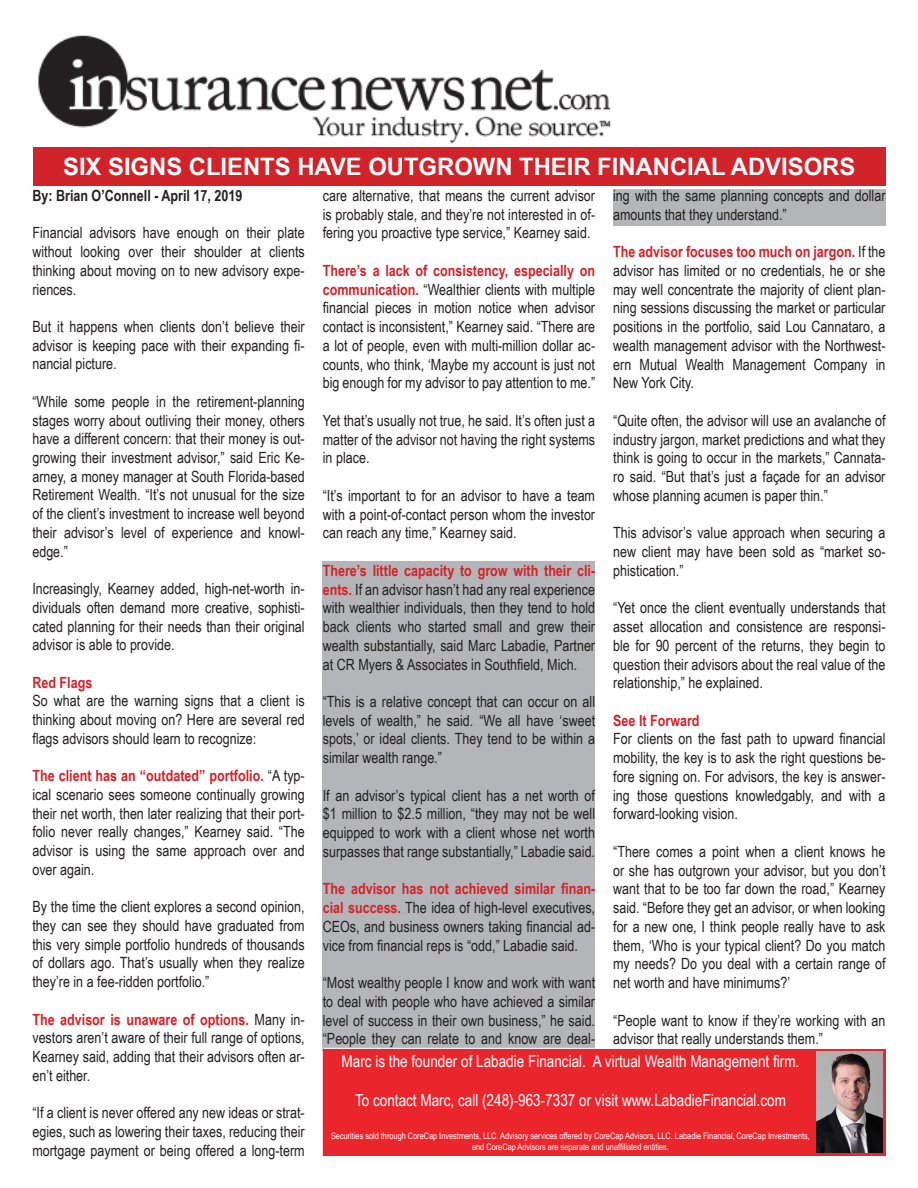
<style>
.page{position:relative;width:918px;height:1188px;background:#fff}
.page>*{position:absolute;margin:0;border:0;box-sizing:border-box;transform-origin:0 0}
.t1{font:700 24px "Arial Narrow";color:#fff;scale:1.21 1}
.t2{font:16.5px "Arial Narrow";color:#fff}
.Highlighted_Text{font:15.45px/18.8px "Arial Narrow";color:#231f20;text-align:justify}
.t3{font:700 15.45px "Arial Narrow";color:#231f20}
.t4{font:700 15.45px "Arial Narrow";color:#d1232a}
.t5{font:9px/10.8px "Arial Narrow";color:#fff;text-align:center}
.s1{font-weight:700;color:#d1232a}
</style>
<div class="page">
<div style="left:323px;top:561px;width:272px;height:115px;background:#b4b5b8"></div>
<div style="left:323px;top:674px;width:272px;height:21px;background:#b4b5b8"></div>
<div style="left:323px;top:693px;width:272px;height:77px;background:#b4b5b8"></div>
<div style="left:323px;top:767px;width:272px;height:21px;background:#b4b5b8"></div>
<div style="left:323px;top:786px;width:272px;height:77px;background:#b4b5b8"></div>
<div style="left:323px;top:861px;width:272px;height:21px;background:#b4b5b8"></div>
<div style="left:323px;top:880px;width:272px;height:77px;background:#b4b5b8"></div>
<div style="left:323px;top:955px;width:272px;height:21px;background:#b4b5b8"></div>
<div style="left:323px;top:974px;width:272px;height:77px;background:#b4b5b8"></div>
<div style="left:613px;top:187px;width:273px;height:39px;background:#b4b5b8"></div>
<div style="left:14px;top:183px;width:890px;height:6px;background:#fff"></div>
<hr style="left:310px;top:1048px;width:592px;height:1px;background:#fff">
<div style="left:323px;top:1049px;width:563px;height:107px;background:#ea262c"></div>
<img style="left:817px;top:1052px;width:65px;height:101px">
<div style="left:33px;top:147px;width:853px;height:39px;background:#d1232a"></div>
<img style="left:38px;top:35px;width:573px;height:109px">
<p class="t1" style="left:63px;top:149px;width:656px">SIX SIGNS CLIENTS HAVE OUTGROWN THEIR FINANCIAL ADVISORS</p>
<p class="t3" style="left:32px;top:184px;width:212px">By: Brian O’Connell - April 17, 2019</p>
<p class="Highlighted_Text" style="left:32px;top:223px;width:274px">Financial advisors have enough on their plate without looking over their shoulder at clients thinking about moving on to new advisory expe&shy;riences.</p>
<p class="Highlighted_Text" style="left:32px;top:317px;width:274px">But it happens when clients don’t believe their advisor is keeping pace with their expanding fi&shy;nancial picture.</p>
<p class="Highlighted_Text" style="left:32px;top:391px;width:274px">“While some people in the retirement-planning stages worry about outliving their money, others have a different concern: that their money is out&shy;growing their investment advisor,” said Eric Ke&shy;arney, a money manager at South Florida-based Retirement Wealth. “It’s not unusual for the size of the client’s investment to increase well beyond their advisor’s level of experience and knowl&shy;edge.”</p>
<p class="Highlighted_Text" style="left:32px;top:579px;width:274px">Increasingly, Kearney added, high-net-worth in&shy;dividuals often demand more creative, sophisti&shy;cated planning for their needs than their original advisor is able to provide.</p>
<p class="t4" style="left:32px;top:671px;width:61px">Red Flags</p>
<p class="Highlighted_Text" style="left:32px;top:691px;width:274px">So what are the warning signs that a client is thinking about moving on? Here are several red flags advisors should learn to recognize:</p>
<p class="Highlighted_Text" style="left:32px;top:766px;width:274px"><span class="s1">The client has an “outdated” portfolio.</span> “A typ&shy;ical scenario sees someone continually growing their net worth, then later realizing that their port&shy;folio never really changes,” Kearney said. “The advisor is using the same approach over and over again.</p>
<p class="Highlighted_Text" style="left:32px;top:897px;width:274px">By the time the client explores a second opinion, they can see they should have graduated from this very simple portfolio hundreds of thousands of dollars ago. That’s usually when they realize they’re in a fee-ridden portfolio.”</p>
<p class="Highlighted_Text" style="left:32px;top:1009px;width:274px"><span class="s1">The advisor is unaware of options.</span> Many in&shy;vestors aren’t aware of their full range of options, Kearney said, adding that their advisors often ar&shy;en’t either.</p>
<p class="Highlighted_Text" style="left:32px;top:1103px;width:274px">“If a client is never offered any new ideas or strat&shy;egies, such as lowering their taxes, reducing their mortgage payment or being offered a long-term</p>
<p class="Highlighted_Text" style="left:323px;top:186px;width:274px">care alternative, that means the current advisor is probably stale, and they’re not interested in of&shy;fering you proactive type service,” Kearney said.</p>
<p class="Highlighted_Text" style="left:323px;top:261px;width:274px"><span class="s1">There’s a lack of consistency, especially on communication.</span> “Wealthier clients with multiple financial pieces in motion notice when advisor contact is inconsistent,” Kearney said. “There are a lot of people, even with multi-million dollar ac&shy;counts, who think, ‘Maybe my account is just not big enough for my advisor to pay attention to me.”</p>
<p class="Highlighted_Text" style="left:323px;top:411px;width:274px">Yet that’s usually not true, he said. It’s often just a matter of the advisor not having the right systems in place.</p>
<p class="Highlighted_Text" style="left:323px;top:485px;width:274px">“It’s important to for an advisor to have a team with a point-of-contact person whom the investor can reach any time,” Kearney said.</p>
<p class="Highlighted_Text" style="left:323px;top:560px;width:274px"><span class="s1">There’s little capacity to grow with their cli&shy;ents.</span> If an advisor hasn’t had any real experience with wealthier individuals, then they tend to hold back clients who started small and grew their wealth substantially, said Marc Labadie, Partner at CR Myers &amp; Associates in Southfield, Mich.</p>
<p class="Highlighted_Text" style="left:323px;top:692px;width:274px">“This is a relative concept that can occur on all levels of wealth,” he said. “We all have ‘sweet spots,’ or ideal clients. They tend to be within a similar wealth range.”</p>
<p class="Highlighted_Text" style="left:323px;top:785px;width:274px">If an advisor’s typical client has a net worth of $1 million to $2.5 million, “they may not be well equipped to work with a client whose net worth surpasses that range substantially,” Labadie said.</p>
<p class="Highlighted_Text" style="left:323px;top:879px;width:274px"><span class="s1">The advisor has not achieved similar finan&shy;cial success.</span> The idea of high-level executives, CEOs, and business owners taking financial ad&shy;vice from financial reps is “odd,” Labadie said.</p>
<p class="Highlighted_Text" style="left:323px;top:973px;width:274px">“Most wealthy people I know and work with want to deal with people who have achieved a similar level of success in their own business,” he said. “People they can relate to and know are deal-</p>
<p class="Highlighted_Text" style="left:613px;top:186px;width:274px">ing with the same planning concepts and dollar amounts that they understand.”</p>
<p class="Highlighted_Text" style="left:613px;top:242px;width:274px"><span class="s1">The advisor focuses too much on jargon.</span> If the advisor has limited or no credentials, he or she may well concentrate the majority of client plan&shy;ning sessions discussing the market or particular positions in the portfolio, said Lou Cannataro, a wealth management advisor with the Northwest&shy;ern Mutual Wealth Management Company in New York City.</p>
<p class="Highlighted_Text" style="left:613px;top:411px;width:274px">“Quite often, the advisor will use an avalanche of industry jargon, market predictions and what they think is going to occur in the markets,” Cannata&shy;ro said. “But that’s just a façade for an advisor whose planning acumen is paper thin.”</p>
<p class="Highlighted_Text" style="left:613px;top:523px;width:274px">This advisor’s value approach when securing a new client may have been sold as “market so&shy;phistication.”</p>
<p class="Highlighted_Text" style="left:613px;top:598px;width:274px">“Yet once the client eventually understands that asset allocation and consistence are responsi&shy;ble for 90 percent of the returns, they begin to question their advisors about the real value of the relationship,” he explained.</p>
<p class="t4" style="left:613px;top:709px;width:88px">See It Forward</p>
<p class="Highlighted_Text" style="left:613px;top:729px;width:274px">For clients on the fast path to upward financial mobility, the key is to ask the right questions be&shy;fore signing on. For advisors, the key is answer&shy;ing those questions knowledgably, and with a forward-looking vision.</p>
<p class="Highlighted_Text" style="left:613px;top:842px;width:274px">“There comes a point when a client knows he or she has outgrown your advisor, but you don’t want that to be too far down the road,” Kearney said. “Before they get an advisor, or when looking for a new one, I think people really have to ask them, ‘Who is your typical client? Do you match my needs? Do you deal with a certain range of net worth and have minimums?’</p>
<p class="Highlighted_Text" style="left:613px;top:1010px;width:274px">“People want to know if they’re working with an advisor that really understands them.”</p>
<p class="t2" style="left:342px;top:1049px;width:459px">Marc is the founder of Labadie Financial. A virtual Wealth Management firm.</p>
<p class="t2" style="left:355px;top:1088px;width:432px">To contact Marc, call (248)-963-7337 or visit www.LabadieFinancial.com</p>
<p class="t5" style="left:331px;top:1130px;width:480px">Securities sold through CoreCap Investments, LLC. Advisory services offered by CoreCap Advisors, LLC. Labadie Financial, CoreCap Investments, and CoreCap Advisors are separate and unaffiliated entities.</p>
</div>
